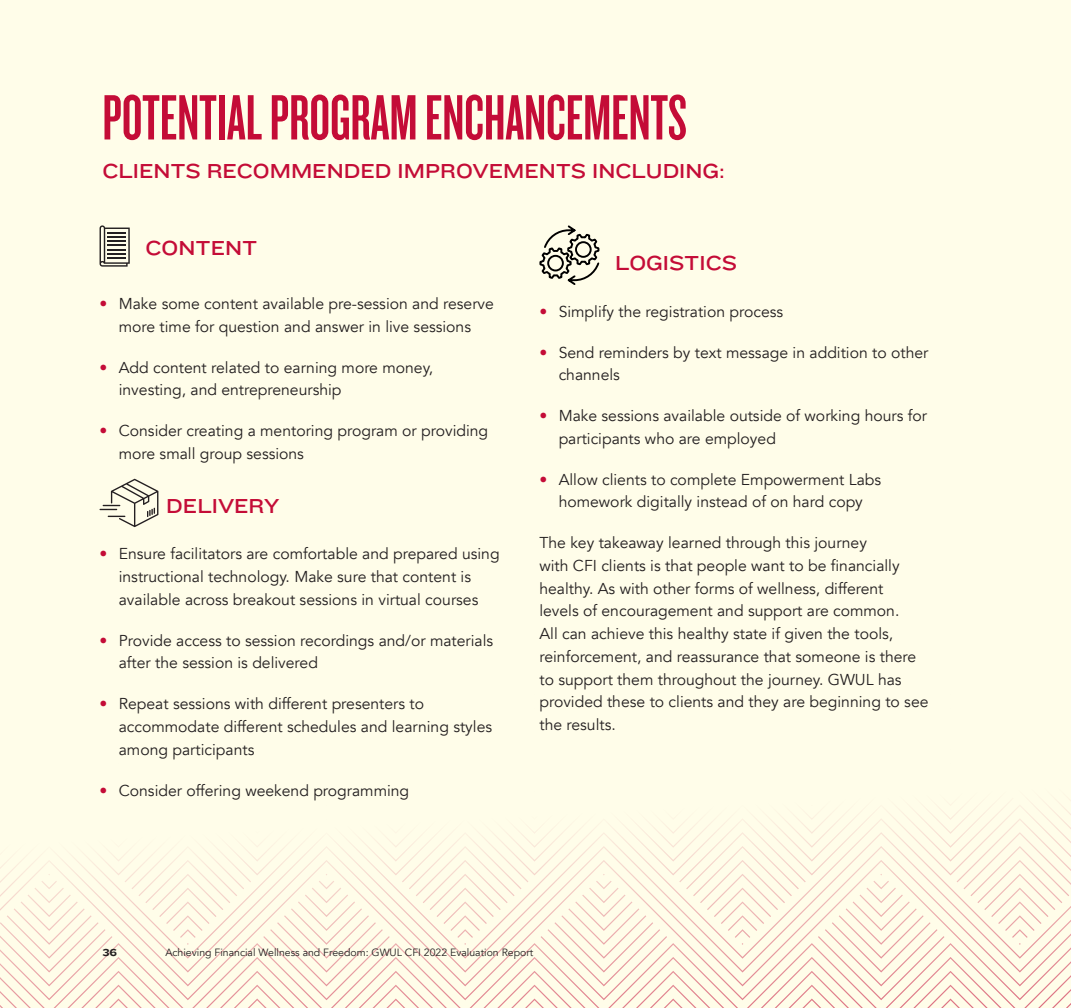
<style>
.page{position:relative;width:1071px;height:1008px;background:#fffde9}
.page>*{position:absolute;margin:0;border:0;box-sizing:border-box;transform-origin:0 0}
.t1{font:66.5px "Knockout HTF47 Bantamweight";color:#c40c37}
.t2{font:21px "Knockout HTF33 Junior Heviwt";color:#c40c37}
.Body{font:15.75px/22.8px "Avenir";color:#231f20}
.Body-2{font:10.5px "Avenir";color:#231f20}
.Body-3{font:10.5px "Knockout HTF53 Heviweight";color:#231f20}
.s1{color:#c40c37}
</style>
<div class="page">
<svg style="left:0;top:802px;width:1071px;height:206px"></svg>
<svg style="left:100px;top:225px;width:30px;height:42px"></svg>
<svg style="left:100px;top:479px;width:58px;height:48px"></svg>
<svg style="left:539px;top:225px;width:61px;height:60px"></svg>
<h2 class="t1" style="left:102px;top:85px;width:586px">POTENTIAL PROGRAM ENCHANCEMENTS</h2>
<h3 class="t2" style="left:102px;top:159px;width:624px">CLIENTS RECOMMENDED IMPROVEMENTS INCLUDING:</h3>
<h3 class="t2" style="left:146px;top:236px;width:113px">CONTENT</h3>
<p class="Body" style="left:100px;top:293px;width:396px;text-align:center"><span class="s1">•</span> Make some content available pre-session and reserve more time for question and answer in live sessions</p>
<p class="Body" style="left:119px;top:356px;width:316px;text-indent:-19px"><span class="s1">•</span> Add content related to earning more money, investing, and entrepreneurship</p>
<p class="Body" style="left:119px;top:420px;width:371px;text-indent:-19px"><span class="s1">•</span> Consider creating a mentoring program or providing more small group sessions</p>
<h3 class="t2" style="left:166px;top:494px;width:115px">DELIVERY</h3>
<p class="Body" style="left:100px;top:543px;width:402px;text-align:center"><span class="s1">•</span> Ensure facilitators are comfortable and prepared using instructional technology. Make sure that content is available across breakout sessions in virtual courses</p>
<p class="Body" style="left:119px;top:629px;width:376px;text-indent:-19px"><span class="s1">•</span> Provide access to session recordings and/or materials after the session is delivered</p>
<p class="Body" style="left:119px;top:693px;width:375px;text-indent:-19px"><span class="s1">•</span> Repeat sessions with different presenters to accommodate different schedules and learning styles among participants</p>
<p class="Body" style="left:100px;top:779px;width:311px"><span class="s1">•</span> Consider offering weekend programming</p>
<h3 class="t2" style="left:615px;top:252px;width:123px">LOGISTICS</h3>
<p class="Body" style="left:539px;top:300px;width:245px"><span class="s1">•</span> Simplify the registration process</p>
<p class="Body" style="left:559px;top:341px;width:371px;text-indent:-19px"><span class="s1">•</span> Send reminders by text message in addition to other channels</p>
<p class="Body" style="left:559px;top:405px;width:370px;text-indent:-19px"><span class="s1">•</span> Make sessions available outside of working hours for participants who are employed</p>
<p class="Body" style="left:539px;top:468px;width:343px;text-align:center"><span class="s1">•</span> Allow clients to complete Empowerment Labs homework digitally instead of on hard copy</p>
<p class="Body" style="left:539px;top:532px;width:391px">The key takeaway learned through this journey<br>with CFI clients is that people want to be financially healthy. As with other forms of wellness, different<br>levels of encouragement and support are common.<br>All can achieve this healthy state if given the tools, reinforcement, and reassurance that someone is there to support them throughout the journey. GWUL has provided these to clients and they are beginning to see the results.</p>
<p class="Body-3" style="left:102px;top:946px;width:16px">36</p>
<p class="Body-2" style="left:165px;top:946px;width:370px">Achieving Financial Wellness and Freedom: GWUL CFI 2022 Evaluation Report</p>
</div>
